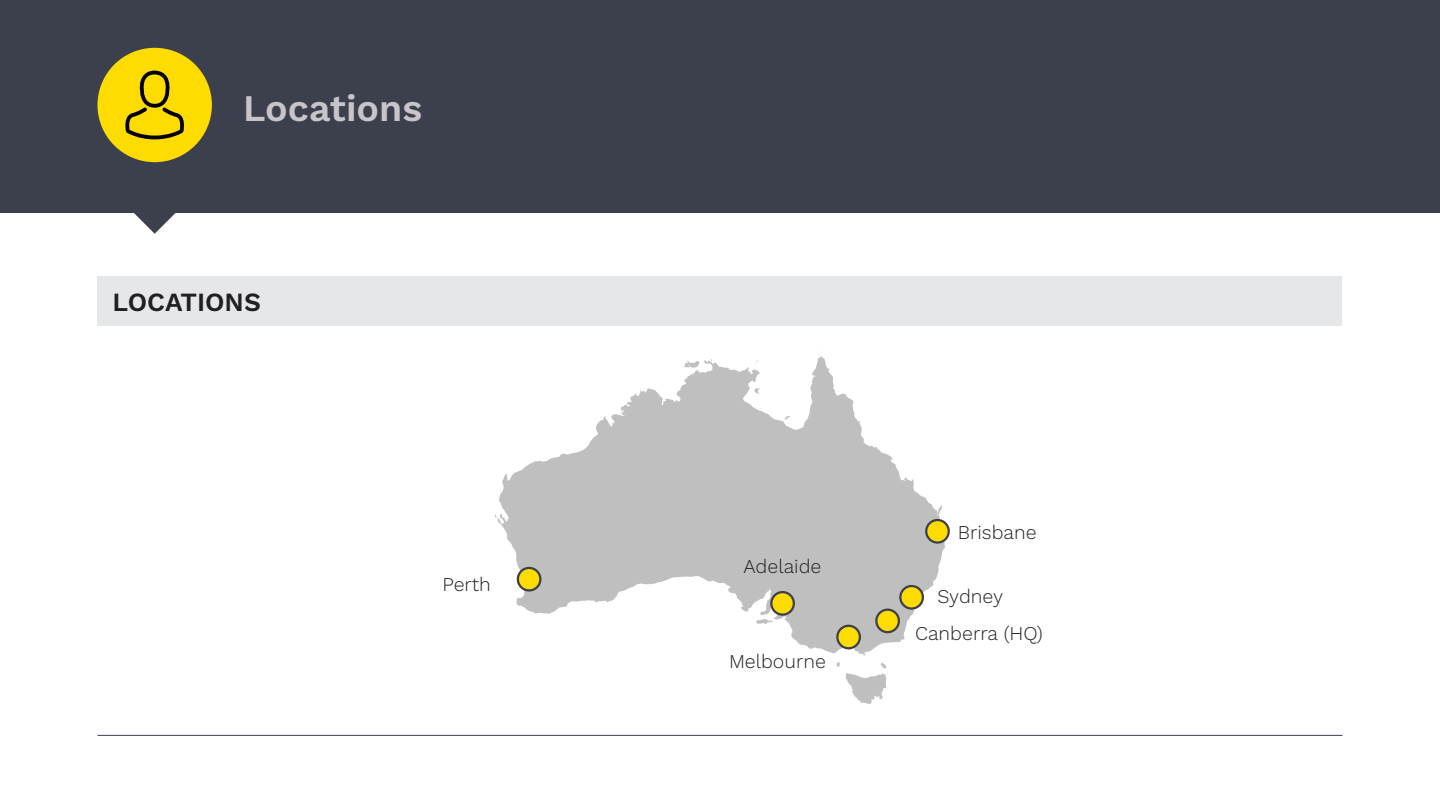
<style>
.page{position:relative;width:1440px;height:810px;background:#fff}
.page>*{position:absolute;margin:0;border:0;box-sizing:border-box;transform-origin:0 0}
.t1{font:600 37.5px "Work Sans";color:#c7c5c9}
.t2{font:600 26.25px "Work Sans";color:#231f20}
.t3{font:300 19.5px "Work Sans";color:#231f20}
</style>
<div class="page">
<div style="left:0;top:0;width:1440px;height:213px;background:#3c404d"></div>
<svg style="left:134px;top:213px;width:42px;height:21px"></svg>
<hr style="left:98px;top:735px;width:1244px;height:1px;background:#3c404d">
<div style="left:98px;top:276px;width:1244px;height:50px;background:#e6e7e9"></div>
<div style="left:98px;top:48px;width:114px;height:114px;background:#ffdc01;border-radius:50%"></div>
<svg style="left:125px;top:71px;width:59px;height:68px"></svg>
<svg style="left:495px;top:354px;width:450px;height:350px;fill:#bfbfbf"></svg>
<div style="left:518px;top:568px;width:22px;height:22px;background:#ffdc01;border-radius:50%"></div>
<div style="left:517px;top:567px;width:25px;height:25px;border:2px solid #3c404d;border-radius:50%"></div>
<svg style="left:771px;top:592px;width:23px;height:23px"></svg>
<div style="left:770px;top:591px;width:25px;height:25px;border:2px solid #3c404d;border-radius:50%"></div>
<div style="left:837px;top:626px;width:23px;height:22px;background:#ffdc01;border-radius:50%"></div>
<div style="left:836px;top:625px;width:25px;height:24px;border:2px solid #3c404d;border-radius:50%"></div>
<svg style="left:900px;top:586px;width:23px;height:23px"></svg>
<div style="left:899px;top:585px;width:25px;height:25px;border:2px solid #3c404d;border-radius:50%"></div>
<div style="left:876px;top:610px;width:23px;height:22px;background:#ffdc01;border-radius:50%"></div>
<div style="left:875px;top:609px;width:25px;height:24px;border:2px solid #3c404d;border-radius:50%"></div>
<svg style="left:926px;top:520px;width:23px;height:23px"></svg>
<div style="left:925px;top:519px;width:25px;height:25px;border:2px solid #3c404d;border-radius:50%"></div>
<p class="t1" style="left:243px;top:86px;width:181px">Locations</p>
<p class="t2" style="left:112px;top:287px;width:150px">LOCATIONS</p>
<p class="t3" style="left:442px;top:573px;width:50px">Perth</p>
<p class="t3" style="left:744px;top:554px;width:79px">Adelaide</p>
<p class="t3" style="left:729px;top:649px;width:98px">Melbourne</p>
<p class="t3" style="left:958px;top:521px;width:81px">Brisbane</p>
<p class="t3" style="left:938px;top:585px;width:67px">Sydney</p>
<p class="t3" style="left:915px;top:622px;width:129px">Canberra (HQ)</p>
</div>
